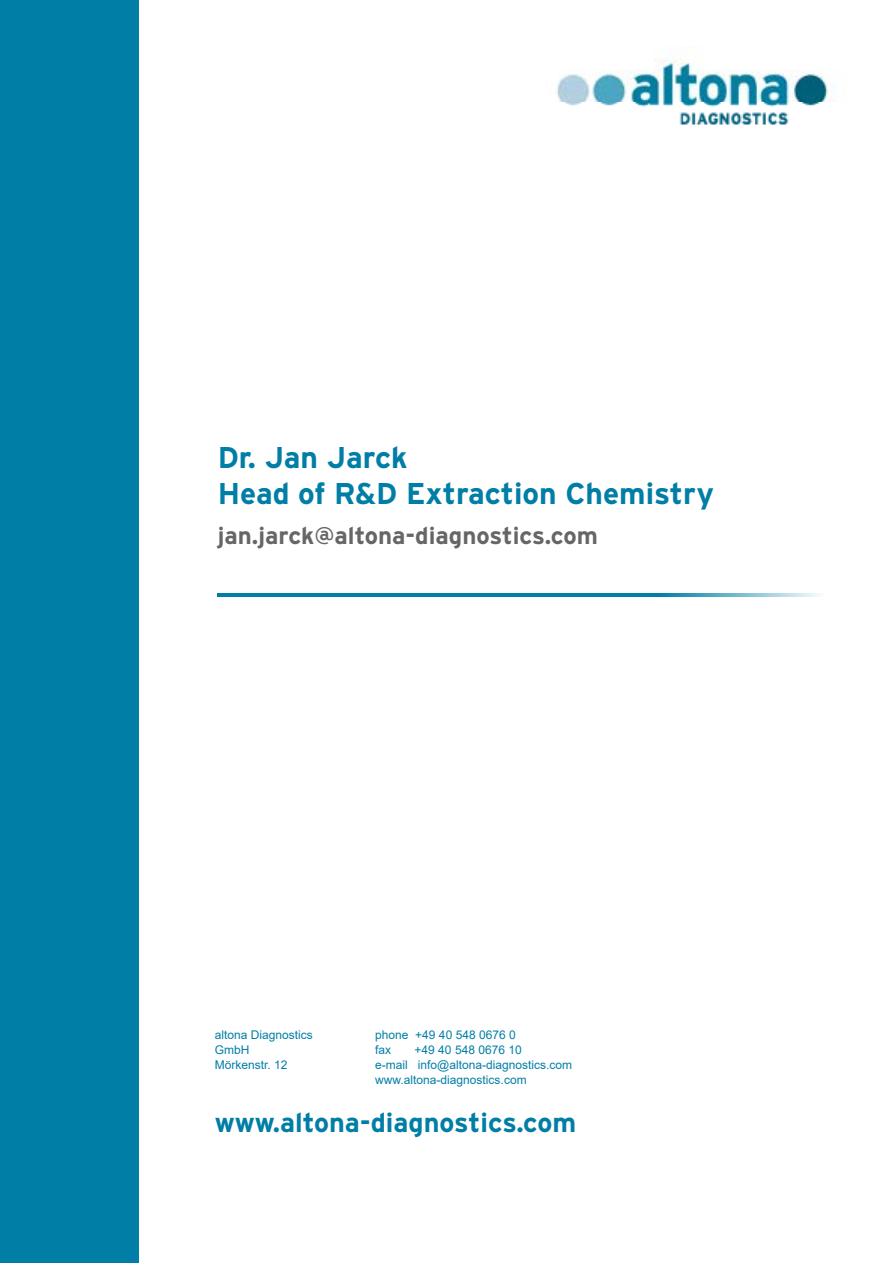
<style>
.page{position:relative;width:893px;height:1263px;background:#fff}
.page>*{position:absolute;margin:0;border:0;box-sizing:border-box;transform-origin:0 0}
.t1{font:700 30px/36px "Interstate";color:#007ea6}
.t2{font:700 27px "Interstate";color:#007ea6}
.t3{font:700 24px "Interstate";color:#666}
.t4{font:12px/15px "Arial";color:#007ea6}
</style>
<div class="page">
<img style="left:556px;top:57px;width:279px;height:68px">
<div style="left:0;top:0;width:139px;height:1263px;background:#007ea6"></div>
<svg style="left:218px;top:593px;width:602px;height:4px;background:#208eb1"></svg>
<h1 class="t1" style="left:218px;top:440px;width:498px">Dr. Jan Jarck<br>Head of R&amp;D Extraction Chemistry</h1>
<h3 class="t3" style="left:218px;top:521px;width:382px">jan.jarck@altona-diagnostics.com</h3>
<p class="t4" style="left:215px;top:1027px;width:100px">altona Diagnostics<br>GmbH<br>Mörkenstr. 12</p>
<p class="t4" style="left:375px;top:1027px;width:142px">phone +49 40 548 0676 0 fax</p>
<p class="t4" style="left:375px;top:1042px;width:198px;text-indent:39px">+49 40 548 0676 10<br>e-mail info@altona-diagnostics.com www.altona-diagnostics.com</p>
<h2 class="t2" style="left:215px;top:1105px;width:363px">www.altona-diagnostics.com</h2>
</div>
